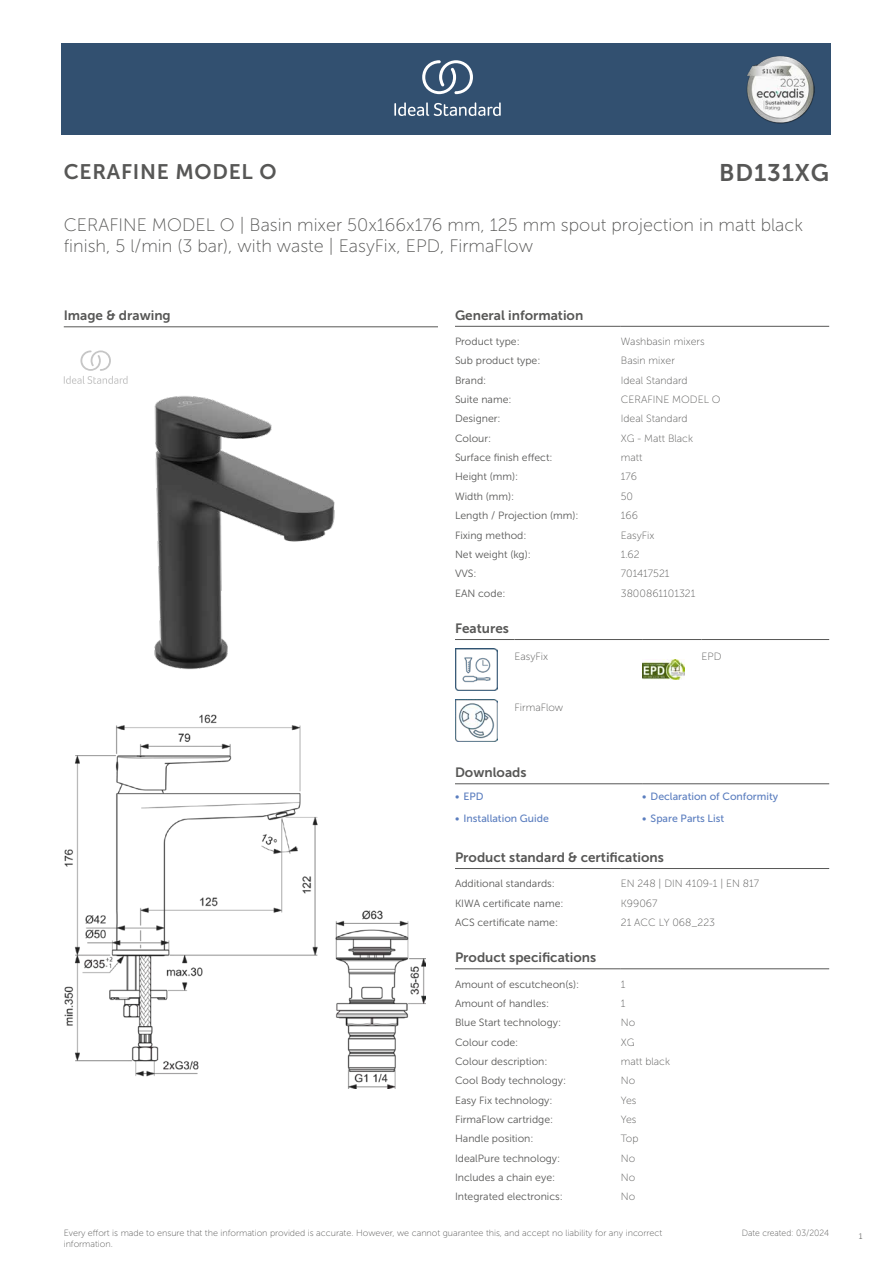
<style>
.page{position:relative;width:893px;height:1263px;background:#fff}
.page>*{position:absolute;margin:0;border:0;box-sizing:border-box;transform-origin:0 0}
.t1{font:24px "Museo Sans 700";letter-spacing:.035em;color:#575756}
.t2{font:21px "Museo Sans 700";letter-spacing:.035em;color:#575756}
.t3{font:18px/21.6px "Museo Sans 100";color:#575756}
.t4{font:13.5px "Museo Sans 700";color:#575756}
.t5{font:10.5px "Museo Sans 300";color:#575756}
.t6{font:10.5px "Museo Sans 100";color:#575756}
.t7{font:10.5px "Museo Sans 500";color:#5b7ebf}
.t8{font:9px/10.8px "Museo Sans 100";color:#575756}
.t9{font:9px "Museo Sans 100";color:#575756;scale:.95 1}
.t10{font:300 9px "Calibri";color:#575756;scale:.95 1}
</style>
<div class="page">
<div style="left:62px;top:43px;width:769px;height:91px;background:#325070"></div>
<hr style="left:455px;top:326px;width:166px;height:1px;background:#575756">
<hr style="left:621px;top:326px;width:208px;height:1px;background:#575756">
<hr style="left:455px;top:639px;width:59px;height:1px;background:#575756">
<hr style="left:514px;top:639px;width:128px;height:1px;background:#575756">
<hr style="left:642px;top:639px;width:60px;height:1px;background:#575756">
<hr style="left:702px;top:639px;width:127px;height:1px;background:#575756">
<img style="left:455px;top:648px;width:42px;height:43px">
<img style="left:642px;top:659px;width:43px;height:21px">
<img style="left:455px;top:699px;width:42px;height:43px">
<hr style="left:455px;top:783px;width:187px;height:1px;background:#575756">
<hr style="left:642px;top:783px;width:187px;height:1px;background:#575756">
<hr style="left:455px;top:868px;width:166px;height:1px;background:#575756">
<hr style="left:621px;top:868px;width:208px;height:1px;background:#575756">
<hr style="left:455px;top:968px;width:166px;height:1px;background:#575756">
<hr style="left:621px;top:968px;width:208px;height:1px;background:#575756">
<img style="left:64px;top:714px;width:361px;height:374px">
<hr style="left:64px;top:327px;width:374px;height:1px;background:#575756">
<svg style="left:64px;top:350px;width:64px;height:34px"></svg>
<img style="left:154px;top:396px;width:181px;height:274px">
<svg style="left:394px;top:102px;width:107px;height:14px"></svg>
<svg style="left:422px;top:60px;width:51px;height:34px"></svg>
<img style="left:746px;top:56px;width:68px;height:67px">
<h2 class="t2" style="left:64px;top:160px;width:214px">CERAFINE MODEL O</h2>
<h1 class="t1" style="left:719px;top:160px;width:111px">BD131XG</h1>
<h3 class="t3" style="left:64px;top:214px;width:741px">CERAFINE MODEL O | Basin mixer 50x166x176 mm, 125 mm spout projection in matt black finish, 5 l/min (3 bar), with waste | EasyFix, EPD, FirmaFlow</h3>
<p class="t4" style="left:64px;top:308px;width:108px">Image &amp; drawing</p>
<p class="t4" style="left:455px;top:308px;width:130px">General information</p>
<p class="t5" style="left:455px;top:336px;width:66px">Product type:</p>
<p class="t6" style="left:621px;top:336px;width:85px">Washbasin mixers</p>
<p class="t5" style="left:455px;top:355px;width:87px">Sub product type:</p>
<p class="t6" style="left:621px;top:355px;width:56px">Basin mixer</p>
<p class="t5" style="left:455px;top:374px;width:33px">Brand:</p>
<p class="t6" style="left:621px;top:374px;width:68px">Ideal Standard</p>
<p class="t5" style="left:455px;top:394px;width:58px">Suite name:</p>
<p class="t6" style="left:621px;top:394px;width:101px">CERAFINE MODEL O</p>
<p class="t5" style="left:455px;top:413px;width:47px">Designer:</p>
<p class="t6" style="left:621px;top:413px;width:68px">Ideal Standard</p>
<p class="t5" style="left:455px;top:432px;width:38px">Colour:</p>
<p class="t6" style="left:621px;top:433px;width:74px">XG - Matt Black</p>
<p class="t5" style="left:455px;top:452px;width:99px">Surface finish effect:</p>
<p class="t6" style="left:621px;top:452px;width:23px">matt</p>
<p class="t5" style="left:455px;top:471px;width:65px">Height (mm):</p>
<p class="t6" style="left:621px;top:471px;width:18px">176</p>
<p class="t5" style="left:455px;top:491px;width:61px">Width (mm):</p>
<p class="t6" style="left:621px;top:491px;width:14px">50</p>
<p class="t5" style="left:455px;top:510px;width:125px">Length / Projection (mm):</p>
<p class="t6" style="left:621px;top:510px;width:19px">166</p>
<p class="t5" style="left:455px;top:529px;width:73px">Fixing method:</p>
<p class="t6" style="left:621px;top:529px;width:35px">EasyFix</p>
<p class="t5" style="left:455px;top:549px;width:77px">Net weight (kg):</p>
<p class="t6" style="left:621px;top:549px;width:20px">1.62</p>
<p class="t5" style="left:455px;top:568px;width:23px">VVS:</p>
<p class="t6" style="left:621px;top:568px;width:50px">701417521</p>
<p class="t5" style="left:455px;top:587px;width:52px">EAN code:</p>
<p class="t6" style="left:621px;top:587px;width:76px">3800861101321</p>
<p class="t4" style="left:455px;top:621px;width:55px">Features</p>
<p class="t6" style="left:514px;top:651px;width:35px">EasyFix</p>
<p class="t6" style="left:702px;top:651px;width:21px">EPD</p>
<p class="t6" style="left:514px;top:702px;width:50px">FirmaFlow</p>
<p class="t4" style="left:455px;top:765px;width:73px">Downloads</p>
<p class="t7" style="left:455px;top:791px;width:30px">• EPD</p>
<p class="t7" style="left:642px;top:791px;width:138px">• Declaration of Conformity</p>
<p class="t7" style="left:455px;top:812px;width:95px">• Installation Guide</p>
<p class="t7" style="left:642px;top:812px;width:84px">• Spare Parts List</p>
<p class="t4" style="left:455px;top:850px;width:210px">Product standard &amp; certifications</p>
<p class="t5" style="left:455px;top:878px;width:101px">Additional standards:</p>
<p class="t6" style="left:621px;top:878px;width:140px">EN 248 | DIN 4109-1 | EN 817</p>
<p class="t5" style="left:455px;top:897px;width:110px">KIWA certificate name:</p>
<p class="t6" style="left:621px;top:897px;width:38px">K99067</p>
<p class="t5" style="left:455px;top:917px;width:105px">ACS certificate name:</p>
<p class="t6" style="left:621px;top:917px;width:96px">21 ACC LY 068_223</p>
<p class="t4" style="left:455px;top:950px;width:143px">Product specifications</p>
<p class="t5" style="left:455px;top:978px;width:126px">Amount of escutcheon(s):</p>
<p class="t6" style="left:621px;top:978px;width:6px">1</p>
<p class="t5" style="left:455px;top:997px;width:96px">Amount of handles:</p>
<p class="t6" style="left:621px;top:998px;width:6px">1</p>
<p class="t5" style="left:455px;top:1017px;width:108px">Blue Start technology:</p>
<p class="t6" style="left:621px;top:1017px;width:16px">No</p>
<p class="t5" style="left:455px;top:1036px;width:65px">Colour code:</p>
<p class="t6" style="left:621px;top:1036px;width:15px">XG</p>
<p class="t5" style="left:455px;top:1056px;width:94px">Colour description:</p>
<p class="t6" style="left:621px;top:1056px;width:51px">matt black</p>
<p class="t5" style="left:455px;top:1075px;width:113px">Cool Body technology:</p>
<p class="t6" style="left:621px;top:1075px;width:16px">No</p>
<p class="t5" style="left:455px;top:1094px;width:99px">Easy Fix technology:</p>
<p class="t6" style="left:621px;top:1094px;width:17px">Yes</p>
<p class="t5" style="left:455px;top:1114px;width:100px">FirmaFlow cartridge:</p>
<p class="t6" style="left:621px;top:1114px;width:17px">Yes</p>
<p class="t5" style="left:455px;top:1133px;width:80px">Handle position:</p>
<p class="t6" style="left:621px;top:1133px;width:19px">Top</p>
<p class="t5" style="left:455px;top:1152px;width:107px">IdealPure technology:</p>
<p class="t6" style="left:621px;top:1152px;width:16px">No</p>
<p class="t5" style="left:455px;top:1172px;width:102px">Includes a chain eye:</p>
<p class="t6" style="left:621px;top:1172px;width:16px">No</p>
<p class="t5" style="left:455px;top:1191px;width:109px">Integrated electronics:</p>
<p class="t6" style="left:621px;top:1191px;width:16px">No</p>
<p class="t8" style="left:64px;top:1227px;width:600px">Every effort is made to ensure that the information provided is accurate. However, we cannot guarantee this, and accept no liability for any incorrect information.</p>
<p class="t9" style="left:742px;top:1228px;width:93px">Date created: 03/2024</p>
<p class="t10" style="left:858px;top:1230px;width:6px">1</p>
</div>
